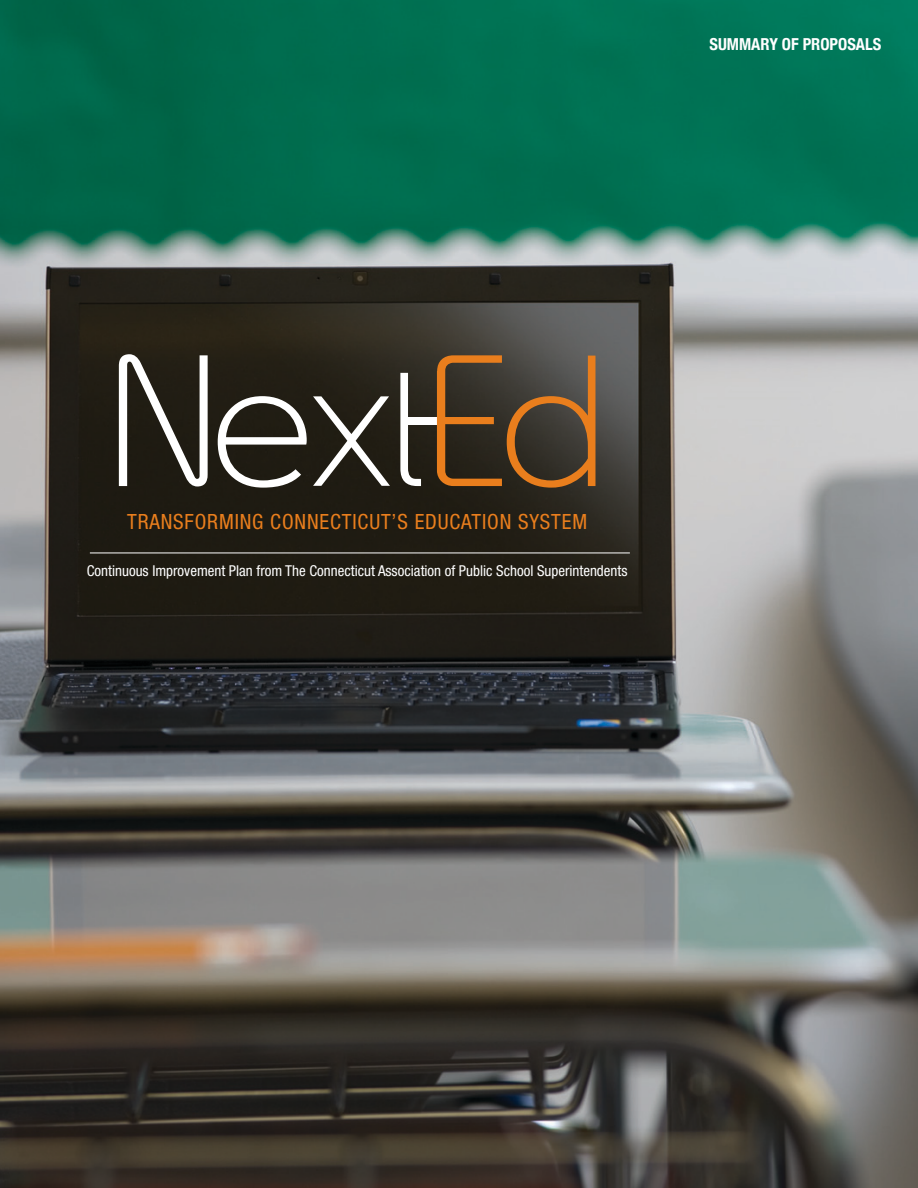
<style>
.page{position:relative;width:918px;height:1188px;background:#fff}
.page>*{position:absolute;margin:0;border:0;box-sizing:border-box;transform-origin:0 0}
.t1{font:condensed 21px "Helvetica Neue LT Std";letter-spacing:.04em;color:#e97e1d}
.t2{font:700 condensed 16.5px "Helvetica Neue";color:#fff}
.t3{font:condensed 15px "Helvetica Neue LT Std";color:#fff}
</style>
<div class="page">
<img style="left:0;top:0;width:918px;height:1188px">
<svg style="left:119px;top:354px;width:89px;height:132px"></svg>
<svg style="left:218px;top:396px;width:89px;height:92px"></svg>
<svg style="left:313px;top:396px;width:77px;height:90px"></svg>
<svg style="left:400px;top:373px;width:21px;height:113px"></svg>
<div style="left:405px;top:417px;width:34px;height:7px;background:#fff"></div>
<svg style="left:437px;top:355px;width:158px;height:133px;background:#60462b"></svg>
<hr style="left:90px;top:553px;width:540px;height:1px;background:#fff">
<p class="t2" style="left:709px;top:35px;width:173px">SUMMARY OF PROPOSALS</p>
<h1 class="t1" style="left:127px;top:510px;width:462px">Transforming connecticut’s education system</h1>
<p class="t3" style="left:87px;top:562px;width:542px">Continuous Improvement Plan from The Connecticut Association of Public School Superintendents</p>
</div>
